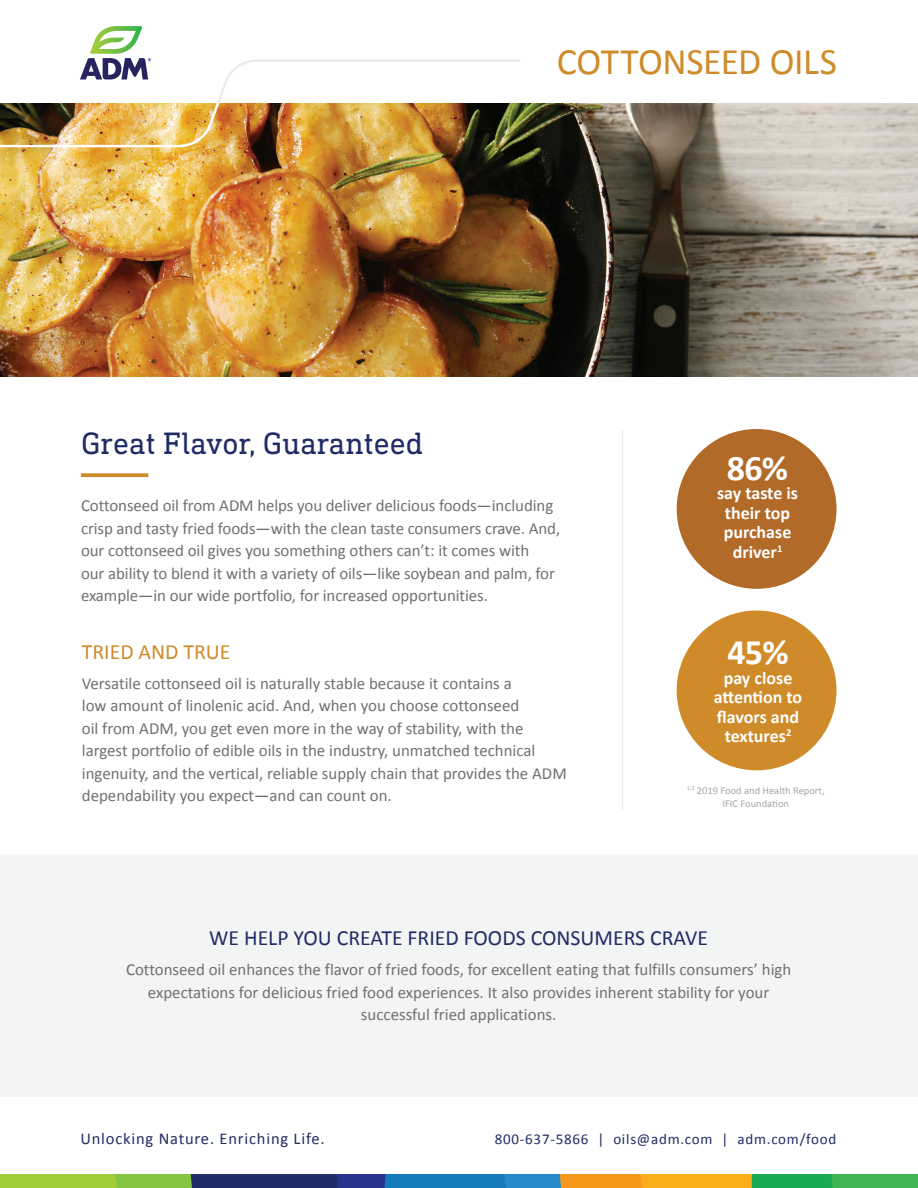
<style>
.page{position:relative;width:918px;height:1188px;background:#fff}
.page>*{position:absolute;margin:0;border:0;box-sizing:border-box;transform-origin:0 0}
.t1{font:37.5px "Calibri";letter-spacing:-.01em;color:#cf8b29}
.Circle_callout{font:700 36px "Calibri";color:#fff}
.Headline_Blue{font:31.5px "DIN Next Slab Pro";color:#202c65}
.Subhead_Blue_ALLCAPS{font:21.75px "Calibri";color:#202c65}
.Subhead_color_14_5pt{font:21.75px "Calibri";color:#cf8b29}
.Circle_callout_text{font:700 18px/19.5px "Calibri";color:#fff;text-align:center}
.Body{font:16.8px/22.5px "Calibri";letter-spacing:-.005em;color:#717074}
.Subhead_Blue_ALLCAPS-2{font:16.8px/22.5px "Calibri";color:#717074;text-align:center}
.t2{font:16.5px "Calibri";letter-spacing:.05em;color:#202c65}
.t3{font:15px "Calibri";letter-spacing:.05em;color:#202c65}
.Source{font:10.5px "Calibri";color:#a6a6aa}
</style>
<div class="page">
<img style="left:0;top:104px;width:918px;height:273px">
<div style="left:0;top:854px;width:918px;height:243px;background:#f3f4f4"></div>
<div style="left:677px;top:429px;width:160px;height:160px;background:#b26a28;border-radius:50%"></div>
<div style="left:677px;top:610px;width:160px;height:160px;background:#cf8b29;border-radius:50%"></div>
<svg style="left:0;top:1175px;width:918px;height:13px;background:#678e5d"></svg>
<svg style="left:0;top:59px;width:523px;height:89px"></svg>
<svg style="left:80px;top:26px;width:71px;height:53px"></svg>
<hr style="left:622px;top:431px;width:1px;height:378px;background:#ebebec">
<img style="left:0;top:104px;width:234px;height:44px">
<svg style="left:81px;top:473px;width:67px;height:4px"></svg>
<h1 class="t1" style="left:557px;top:38px;width:282px">COTTONSEED OILS</h1>
<p class="Headline_Blue" style="left:81px;top:425px;width:344px">Great Flavor, Guaranteed</p>
<p class="Body" style="left:81px;top:494px;width:481px">Cottonseed oil from ADM helps you deliver delicious foods—including crisp and tasty fried foods—with the clean taste consumers crave. And, our cottonseed oil gives you something others can’t: it comes with<br>our ability to blend it with a variety of oils—like soybean and palm, for example—in our wide portfolio, for increased opportunities.</p>
<p class="Subhead_color_14_5pt" style="left:82px;top:638px;width:150px">TRIED AND TRUE</p>
<p class="Body" style="left:82px;top:671px;width:486px">Versatile cottonseed oil is naturally stable because it contains a<br>low amount of linolenic acid. And, when you choose cottonseed<br>oil from ADM, you get even more in the way of stability, with the largest portfolio of edible oils in the industry, unmatched technical ingenuity, and the vertical, reliable supply chain that provides the ADM dependability you expect—and can count on.</p>
<p class="Circle_callout" style="left:727px;top:443px;width:63px">86%</p>
<p class="Circle_callout_text" style="left:717px;top:483px;width:83px">say taste is their top</p>
<p class="Circle_callout_text" style="left:724px;top:522px;width:69px">purchase</p>
<p class="Circle_callout_text" style="left:733px;top:542px;width:51px">driver<sup>1</sup></p>
<p class="Circle_callout" style="left:727px;top:627px;width:63px">45%</p>
<p class="Circle_callout_text" style="left:724px;top:667px;width:70px">pay close</p>
<p class="Circle_callout_text" style="left:714px;top:687px;width:90px">attention to</p>
<p class="Circle_callout_text" style="left:717px;top:706px;width:84px">flavors and</p>
<p class="Circle_callout_text" style="left:725px;top:726px;width:68px">textures<sup>2</sup></p>
<p class="Source" style="left:687px;top:784px;width:140px"><sup>1,2</sup> 2019 Food and Health Report,</p>
<p class="Source" style="left:722px;top:797px;width:68px">IFIC Foundation</p>
<p class="Subhead_Blue_ALLCAPS" style="left:209px;top:924px;width:500px">WE HELP YOU CREATE FRIED FOODS CONSUMERS CRAVE</p>
<p class="Subhead_Blue_ALLCAPS-2" style="left:126px;top:957px;width:667px">Cottonseed oil enhances the flavor of fried foods, for excellent eating that fulfills consumers’ high expectations for delicious fried food experiences. It also provides inherent stability for your</p>
<p class="Subhead_Blue_ALLCAPS-2" style="left:361px;top:1002px;width:197px">successful fried applications.</p>
<p class="t2" style="left:80px;top:1128px;width:246px">Unlocking Nature. Enriching Life.</p>
<p class="t3" style="left:495px;top:1129px;width:343px">800-637-5866 | oils@adm.com | adm.com/food</p>
</div>
